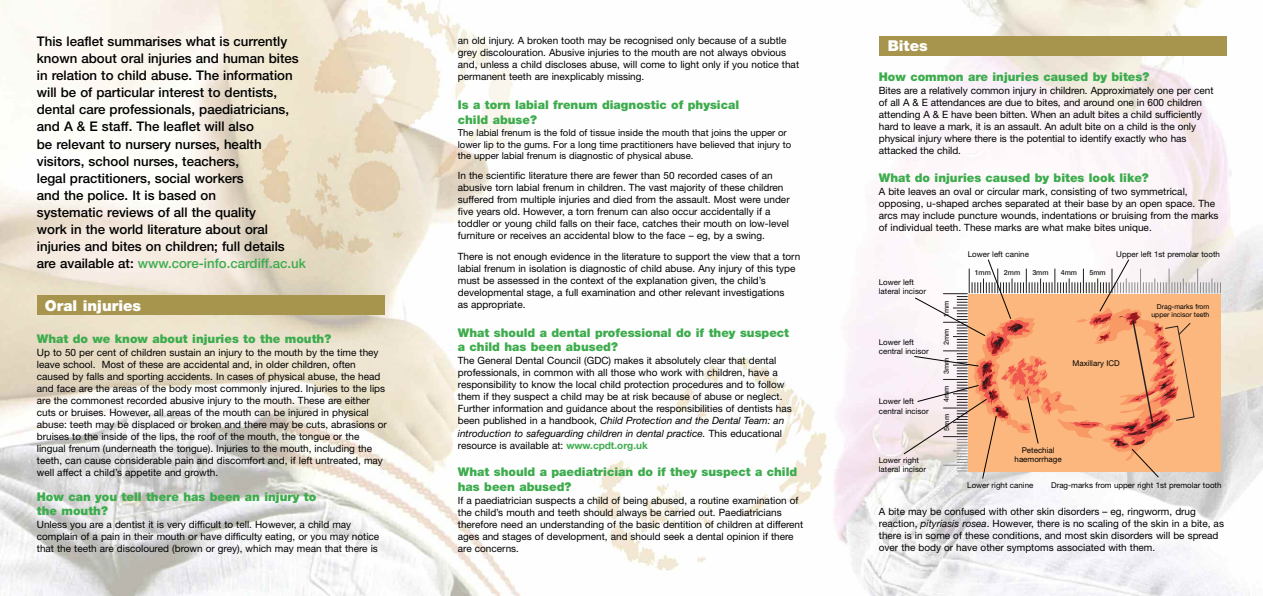
<style>
.page{position:relative;width:1263px;height:596px;background:#fff}
.page>*{position:absolute;margin:0;border:0;box-sizing:border-box;transform-origin:0 0}
.t1{font:900 15px "Helvetica Neue";color:#fff}
.t2{font:500 13.3px/17px "Helvetica Neue";color:#000}
.t3{font:900 12px/14.4px "Helvetica Neue";color:#3dac4d}
.t4{font:10px/12px "Helvetica Neue";color:#000}
.t5{font:9.5px/11.4px "Helvetica Neue";color:#000}
.t6{font:8px/9.5px "Helvetica Neue";color:#000}
.t7{font:500 7.1px "Helvetica Neue";color:#231f20}
.t8{font:6.9px/8.3px "Helvetica Neue";color:#000;text-align:right}
.s1{color:#3dac4d}
.s2{font-style:italic}
.s3{font-weight:700;color:#3dac4d}
</style>
<div class="page">
<img style="left:0;top:0;width:1263px;height:595px">
<div style="left:37px;top:296px;width:347px;height:19px;background:#a7944d"></div>
<svg style="left:903px;top:259px;width:318px;height:220px"></svg>
<div style="left:879px;top:37px;width:347px;height:19px;background:#a7944d"></div>
<p class="t2" style="left:37px;top:34px;width:271px">This leaflet summarises what is currently known about oral injuries and human bites in relation to child abuse. The information will be of particular interest to dentists, dental care professionals, paediatricians, and A &amp; E staff. The leaflet will also<br>be relevant to nursery nurses, health visitors, school nurses, teachers,<br>legal practitioners, social workers<br>and the police. It is based on<br>systematic reviews of all the quality<br>work in the world literature about oral injuries and bites on children; full details are available at: <span class="s1">www.core-info.cardiff.ac.uk</span></p>
<h1 class="t1" style="left:45px;top:300px;width:98px">Oral injuries</h1>
<p class="t3" style="left:37px;top:332px;width:296px">What do we know about injuries to the mouth?</p>
<p class="t4" style="left:37px;top:347px;width:351px">Up to 50 per cent of children sustain an injury to the mouth by the time they leave school. Most of these are accidental and, in older children, often caused by falls and sporting accidents. In cases of physical abuse, the head and face are the areas of the body most commonly injured. Injuries to the lips are the commonest recorded abusive injury to the mouth. These are either cuts or bruises. However, all areas of the mouth can be injured in physical abuse: teeth may be displaced or broken and there may be cuts, abrasions or bruises to the inside of the lips, the roof of the mouth, the tongue or the lingual frenum (underneath the tongue). Injuries to the mouth, including the teeth, can cause considerable pain and discomfort and, if left untreated, may well affect a child’s appetite and growth.</p>
<p class="t3" style="left:37px;top:490px;width:281px">How can you tell there has been an injury to the mouth?</p>
<p class="t4" style="left:37px;top:519px;width:344px">Unless you are a dentist it is very difficult to tell. However, a child may complain of a pain in their mouth or have difficulty eating, or you may notice that the teeth are discoloured (brown or grey), which may mean that there is</p>
<p class="t4" style="left:458px;top:35px;width:343px">an old injury. A broken tooth may be recognised only because of a subtle grey discolouration. Abusive injuries to the mouth are not always obvious and, unless a child discloses abuse, will come to light only if you notice that permanent teeth are inexplicably missing.</p>
<p class="t3" style="left:458px;top:99px;width:283px">Is a torn labial frenum diagnostic of physical child abuse?</p>
<p class="t5" style="left:458px;top:128px;width:335px">The labial frenum is the fold of tissue inside the mouth that joins the upper or lower lip to the gums. For a long time practitioners have believed that injury to the upper labial frenum is diagnostic of physical abuse.</p>
<p class="t4" style="left:458px;top:171px;width:333px">In the scientific literature there are fewer than 50 recorded cases of an abusive torn labial frenum in children. The vast majority of these children suffered from multiple injuries and died from the assault. Most were under five years old. However, a torn frenum can also occur accidentally if a toddler or young child falls on their face, catches their mouth on low-level furniture or receives an accidental blow to the face – eg, by a swing.</p>
<p class="t4" style="left:458px;top:251px;width:344px">There is not enough evidence in the literature to support the view that a torn labial frenum in isolation is diagnostic of child abuse. Any injury of this type must be assessed in the context of the explanation given, the child’s developmental stage, a full examination and other relevant investigations<br>as appropriate.</p>
<p class="t3" style="left:458px;top:326px;width:333px">What should a dental professional do if they suspect a child has been abused?</p>
<p class="t4" style="left:458px;top:355px;width:335px">The General Dental Council (GDC) makes it absolutely clear that dental professionals, in common with all those who work with children, have a responsibility to know the local child protection procedures and to follow them if they suspect a child may be at risk because of abuse or neglect.<br>Further information and guidance about the responsibilities of dentists has been published in a handbook, <span class="s2">Child Protection and the Dental Team: an introduction to safeguarding children in dental practice.</span> This educational resource is available at: <span class="s3">www.cpdt.org.uk</span></p>
<p class="t3" style="left:458px;top:465px;width:341px">What should a paediatrician do if they suspect a child has been abused?</p>
<p class="t4" style="left:458px;top:494px;width:347px">If a paediatrician suspects a child of being abused, a routine examination of the child’s mouth and teeth should always be carried out. Paediatricians therefore need an understanding of the basic dentition of children at different ages and stages of development, and should seek a dental opinion if there are concerns.</p>
<h1 class="t1" style="left:888px;top:40px;width:42px">Bites</h1>
<p class="t3" style="left:879px;top:70px;width:272px">How common are injuries caused by bites?</p>
<p class="t4" style="left:879px;top:85px;width:336px">Bites are a relatively common injury in children. Approximately one per cent of all A &amp; E attendances are due to bites, and around one in 600 children attending A &amp; E have been bitten. When an adult bites a child sufficiently hard to leave a mark, it is an assault. An adult bite on a child is the only physical injury where there is the potential to identify exactly who has attacked the child.</p>
<p class="t3" style="left:879px;top:171px;width:271px">What do injuries caused by bites look like?</p>
<p class="t4" style="left:879px;top:186px;width:341px">A bite leaves an oval or circular mark, consisting of two symmetrical, opposing, u-shaped arches separated at their base by an open space. The arcs may include puncture wounds, indentations or bruising from the marks of individual teeth. These marks are what make bites unique.</p>
<p class="t6" style="left:879px;top:278px;width:49px">Lower left lateral incisor</p>
<p class="t6" style="left:879px;top:338px;width:51px">Lower left central incisor</p>
<p class="t6" style="left:879px;top:397px;width:51px">Lower left central incisor</p>
<p class="t6" style="left:879px;top:455px;width:49px">Lower right lateral incisor</p>
<p class="t7" style="left:944px;top:316px;width:18px;rotate:-90deg">1mm</p>
<p class="t7" style="left:944px;top:344px;width:18px;rotate:-90deg">2mm</p>
<p class="t7" style="left:944px;top:373px;width:18px;rotate:-90deg">3mm</p>
<p class="t7" style="left:944px;top:401px;width:18px;rotate:-90deg">4mm</p>
<p class="t7" style="left:944px;top:430px;width:18px;rotate:-90deg">5mm</p>
<p class="t6" style="left:968px;top:250px;width:63px">Lower left canine</p>
<p class="t7" style="left:975px;top:270px;width:18px">1mm</p>
<p class="t7" style="left:1004px;top:270px;width:18px">2mm</p>
<p class="t7" style="left:1032px;top:270px;width:18px">3mm</p>
<p class="t7" style="left:1061px;top:270px;width:18px">4mm</p>
<p class="t7" style="left:1089px;top:270px;width:18px">5mm</p>
<p class="t6" style="left:1116px;top:250px;width:105px">Upper left 1st premolar tooth</p>
<p class="t8" style="left:1151px;top:302px;width:59px">Drag-marks from upper incisor teeth</p>
<p class="t6" style="left:1072px;top:359px;width:49px">Maxillary ICD</p>
<p class="t6" style="left:1014px;top:445px;width:49px;text-align:center">Petechial haemorrhage</p>
<p class="t6" style="left:967px;top:480px;width:68px">Lower right canine</p>
<p class="t6" style="left:1051px;top:480px;width:172px">Drag-marks from upper right 1st premolar tooth</p>
<p class="t4" style="left:879px;top:505px;width:347px">A bite may be confused with other skin disorders – eg, ringworm, drug reaction, <span class="s2">pityriasis rosea</span>. However, there is no scaling of the skin in a bite, as there is in some of these conditions, and most skin disorders will be spread over the body or have other symptoms associated with them.</p>
</div>
